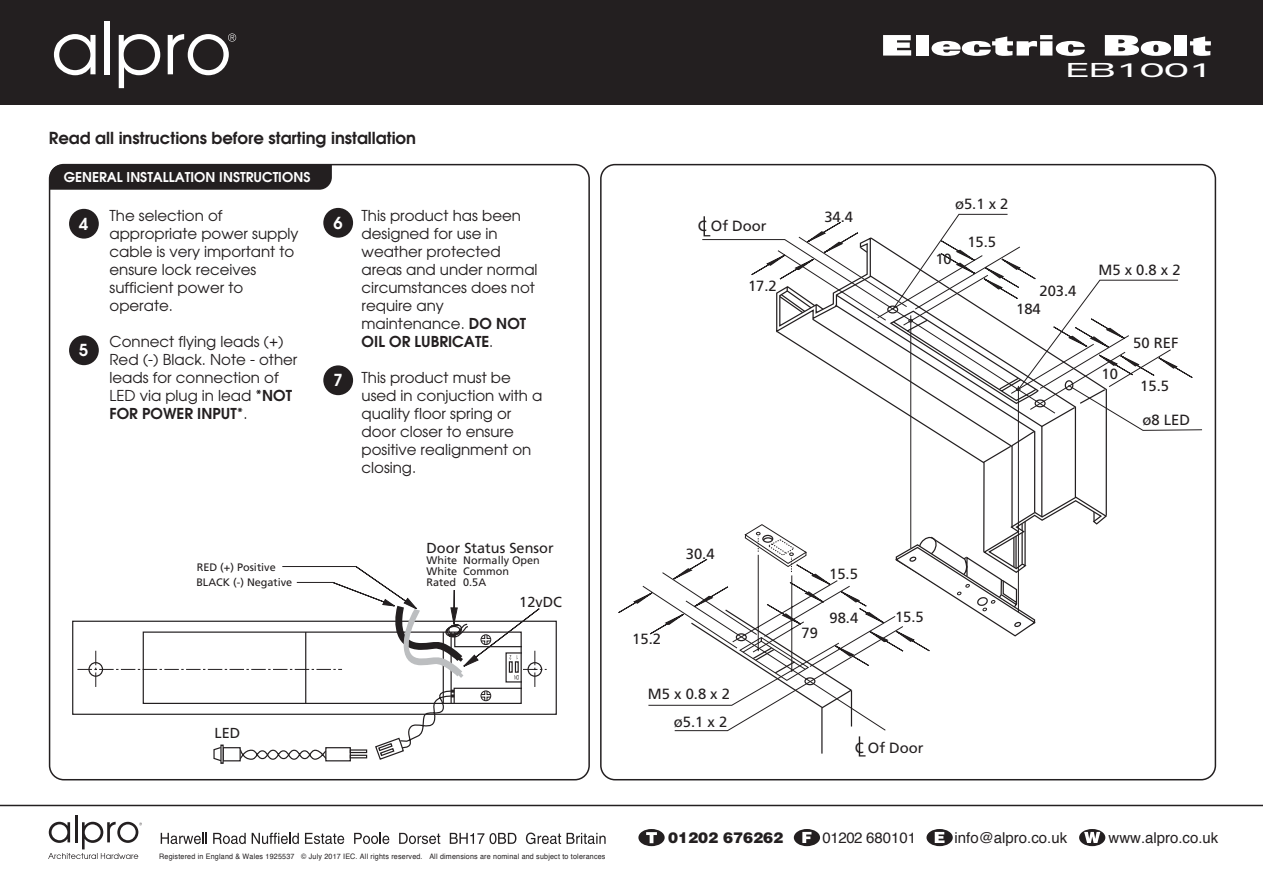
<style>
.page{position:relative;width:1263px;height:893px;background:#fff}
.page>*{position:absolute;margin:0;border:0;box-sizing:border-box;transform-origin:0 0}
.t1{font:900 28.5px "Zurich BT";letter-spacing:-.03em;color:#fff;scale:1.8 1}
.t2{font:expanded 19.5px "Zurich BT";letter-spacing:-.03em;color:#fff;scale:1.8 1}
.t3{font:600 16.5px "Avant Garde";color:#231f20}
.t4{font:600 16.5px "Avant Garde";color:#fff}
.t5{font:15px/18px "Avant Garde";color:#231f20}
.t6{font:15px "Helvetica";color:#231f20}
.t7{font:900 15px "Helvetica";color:#231f20}
.t8{font:14.7px/27.5px "Frutiger";color:#231f20;text-align:right}
.t9{font:14.55px "Frutiger";color:#231f20}
.t10{font:600 13.5px "Avant Garde";color:#fff}
.t11{font:10.8px/10.8px "Frutiger";color:#231f20}
.t12{font:7.5px "Helvetica";letter-spacing:.025em;color:#231f20;scale:.95 1}
.s1{font-weight:600}
</style>
<div class="page">
<div style="left:0;top:0;width:1263px;height:104px;background:#231f20"></div>
<svg style="left:54px;top:34px;width:42px;height:41px"></svg>
<div style="left:104px;top:21px;width:6px;height:53px;background:#fff"></div>
<svg style="left:119px;top:34px;width:41px;height:54px"></svg>
<svg style="left:168px;top:33px;width:68px;height:42px"></svg>
<hr style="left:0;top:805px;width:1263px;height:1px;background:#231f20">
<svg style="left:638px;top:829px;width:27px;height:17px"></svg>
<svg style="left:794px;top:829px;width:26px;height:17px"></svg>
<svg style="left:926px;top:829px;width:27px;height:17px"></svg>
<svg style="left:1079px;top:829px;width:26px;height:17px"></svg>
<svg style="left:161px;top:833px;width:46px;height:11px"></svg>
<svg style="left:213px;top:833px;width:33px;height:11px"></svg>
<svg style="left:252px;top:833px;width:47px;height:11px"></svg>
<svg style="left:305px;top:833px;width:39px;height:11px"></svg>
<svg style="left:354px;top:833px;width:35px;height:11px"></svg>
<svg style="left:399px;top:833px;width:41px;height:11px"></svg>
<svg style="left:450px;top:833px;width:66px;height:11px"></svg>
<svg style="left:526px;top:832px;width:80px;height:12px"></svg>
<hr style="left:75px;top:815px;width:2px;height:27px;background:#231f20">
<svg style="left:48px;top:822px;width:94px;height:37px"></svg>
<div style="left:49px;top:164px;width:283px;height:26px;background:#231f20"></div>
<svg style="left:450px;top:104px;width:506px;height:525px"></svg>
<svg style="left:73px;top:566px;width:483px;height:196px"></svg>
<hr style="left:282px;top:566px;width:74px;height:1px;background:#231f20">
<svg style="left:786px;top:414px;width:48px;height:82px"></svg>
<svg style="left:834px;top:414px;width:273px;height:82px"></svg>
<svg style="left:702px;top:236px;width:190px;height:178px"></svg>
<svg style="left:751px;top:222px;width:120px;height:111px"></svg>
<svg style="left:877px;top:246px;width:15px;height:164px"></svg>
<hr style="left:1018px;top:386px;width:1px;height:232px;background:#231f20">
<hr style="left:910px;top:315px;width:1px;height:233px;background:#231f20">
<svg style="left:886px;top:305px;width:221px;height:159px"></svg>
<svg style="left:892px;top:214px;width:310px;height:217px"></svg>
<svg style="left:703px;top:216px;width:7px;height:20px"></svg>
<svg style="left:618px;top:496px;width:489px;height:260px"></svg>
<div style="left:69px;top:209px;width:30px;height:30px;background:#231f20;border-radius:50%"></div>
<div style="left:69px;top:335px;width:30px;height:30px;background:#231f20;border-radius:50%"></div>
<div style="left:323px;top:208px;width:30px;height:30px;background:#231f20;border-radius:50%"></div>
<div style="left:323px;top:365px;width:30px;height:30px;background:#231f20;border-radius:50%"></div>
<p class="t3" style="left:49px;top:127px;width:369px">Read all instructions before starting installation</p>
<p class="t10" style="left:64px;top:168px;width:248px">GENERAL INSTALLATION INSTRUCTIONS</p>
<p class="t5" style="left:110px;top:207px;width:191px">The selection of appropriate power supply cable is very important to ensure lock receives sufficient power to operate.</p>
<p class="t5" style="left:110px;top:333px;width:189px">Connect flying leads (+)<br>Red (-) Black. Note - other leads for connection of<br>LED via plug in lead <span class="s1">*NOT<br>FOR POWER INPUT*</span>.</p>
<p class="t4" style="left:79px;top:213px;width:11px">4</p>
<p class="t4" style="left:79px;top:339px;width:11px">5</p>
<p class="t4" style="left:334px;top:212px;width:11px">6</p>
<p class="t4" style="left:334px;top:369px;width:11px">7</p>
<p class="t5" style="left:362px;top:207px;width:178px">This product has been designed for use in weather protected areas and under normal circumstances does not require any maintenance. <span class="s1">DO NOT<br>OIL OR LUBRICATE</span>.</p>
<p class="t5" style="left:362px;top:369px;width:182px">This product must be used in conjuction with a quality floor spring or door closer to ensure positive realignment on closing.</p>
<p class="t11" style="left:197px;top:561px;width:80px">RED (+) Positive</p>
<p class="t11" style="left:196px;top:577px;width:97px">BLACK (-) Negative</p>
<p class="t9" style="left:426px;top:539px;width:129px">Door Status Sensor</p>
<p class="t11" style="left:426px;top:555px;width:115px">White Normally Open<br>White Common<br>Rated 0.5A</p>
<p class="t9" style="left:519px;top:593px;width:44px">12vDC</p>
<p class="t9" style="left:215px;top:724px;width:27px">LED</p>
<p class="t8" style="left:698px;top:212px;width:70px">C Of Door</p>
<p class="t8" style="left:748px;top:272px;width:30px">17.2</p>
<h1 class="t1" style="left:879px;top:28px;width:187px">Electric Bolt</h1>
<h2 class="t2" style="left:1064px;top:58px;width:84px">EB1001</h2>
<p class="t8" style="left:824px;top:203px;width:30px">34.4</p>
<p class="t8" style="left:955px;top:190px;width:55px">ø5.1 x 2</p>
<p class="t8" style="left:935px;top:245px;width:18px">10</p>
<p class="t8" style="left:967px;top:228px;width:30px">15.5</p>
<p class="t8" style="left:1039px;top:277px;width:38px">203.4</p>
<p class="t8" style="left:1016px;top:295px;width:26px">184</p>
<p class="t8" style="left:1098px;top:257px;width:84px">M5 x 0.8 x 2</p>
<p class="t8" style="left:1101px;top:360px;width:18px">10</p>
<p class="t8" style="left:1133px;top:329px;width:47px">50 REF</p>
<p class="t8" style="left:1140px;top:372px;width:30px">15.5</p>
<p class="t8" style="left:1142px;top:406px;width:49px">ø8 LED</p>
<p class="t8" style="left:686px;top:540px;width:30px">30.4</p>
<p class="t8" style="left:632px;top:625px;width:30px">15.2</p>
<p class="t8" style="left:648px;top:680px;width:84px">M5 x 0.8 x 2 ø5.1 x 2</p>
<p class="t8" style="left:801px;top:619px;width:18px">79</p>
<p class="t8" style="left:829px;top:560px;width:30px">15.5</p>
<p class="t8" style="left:829px;top:604px;width:30px">98.4</p>
<p class="t8" style="left:895px;top:603px;width:30px">15.5</p>
<p class="t8" style="left:855px;top:734px;width:70px">C Of Door</p>
<p class="t12" style="left:159px;top:851px;width:471px">Registered in England &amp; Wales 1925537 © July 2017 IEC. All rights reserved. All dimensions are nominal and subject to tolerances</p>
<p class="t7" style="left:668px;top:828px;width:117px">01202 676262</p>
<p class="t6" style="left:822px;top:826px;width:95px">01202 680101</p>
<p class="t6" style="left:954px;top:826px;width:114px">info@alpro.co.uk</p>
<p class="t6" style="left:1108px;top:826px;width:111px">www.alpro.co.uk</p>
</div>
